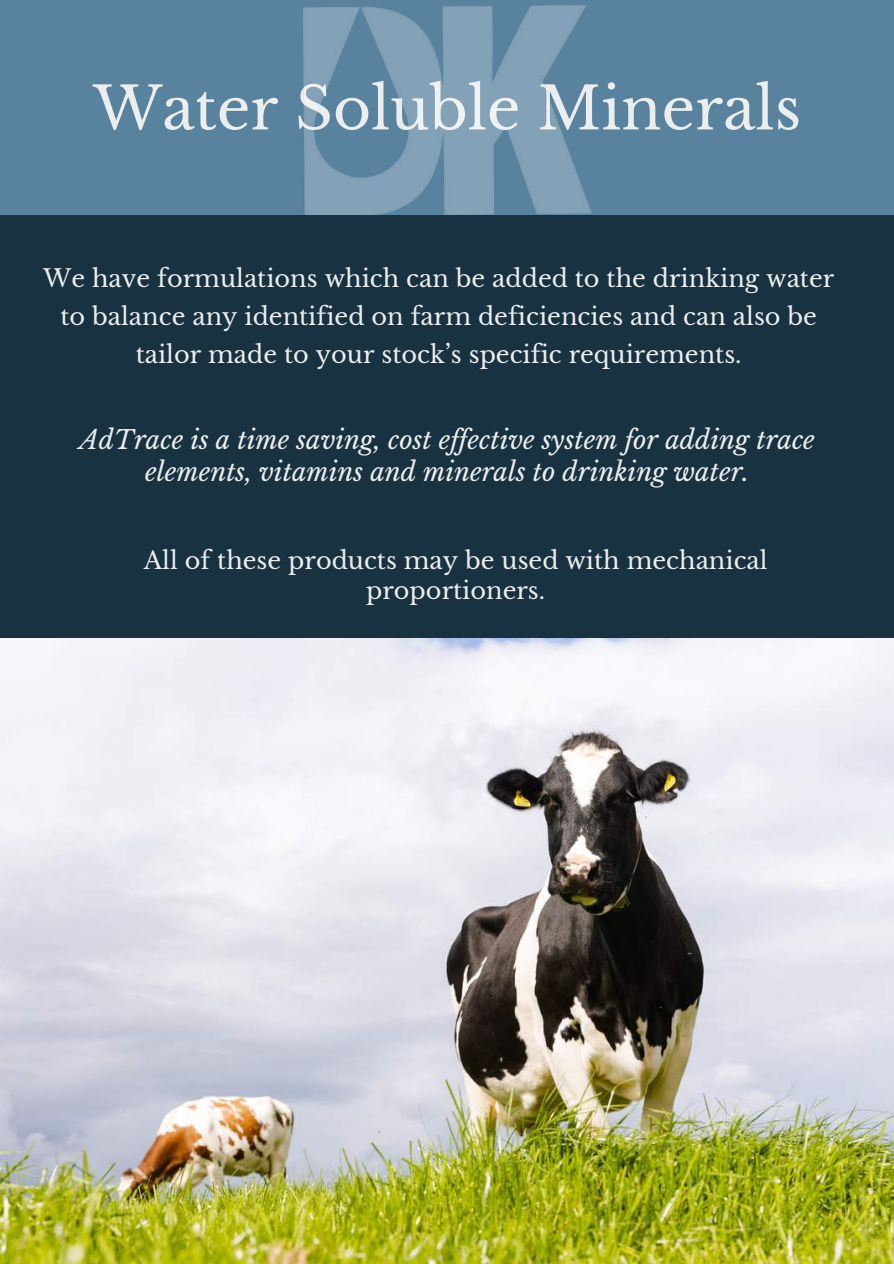
<style>
.page{position:relative;width:894px;height:1264px;background:#fff}
.page>*{position:absolute;margin:0;border:0;box-sizing:border-box;transform-origin:0 0}
.t1{font:58.5px "Libre Baskerville";color:#eceded}
.t2{font:italic 25.5px/32.7px "Libre Baskerville";color:#eceded;text-align:center}
.t3{font:24px/38.2px "Libre Baskerville";color:#eceded;text-align:center}
</style>
<div class="page">
<div style="left:0;top:0;width:893px;height:1263px;background:#183242"></div>
<div style="left:0;top:0;width:893px;height:214px;background:#59829f"></div>
<img style="left:303px;top:5px;width:288px;height:209px">
<img style="left:0;top:638px;width:893px;height:625px">
<h1 class="t1" style="left:93px;top:73px;width:709px">Water Soluble Minerals</h1>
<p class="t3" style="left:43px;top:259px;width:792px">We have formulations which can be added to the drinking water to balance any identified on farm deficiencies and can also be tailor made to your stock’s specific requirements.</p>
<p class="t2" style="left:79px;top:423px;width:736px">AdTrace is a time saving, cost ef ective system for adding trace elements, vitamins and minerals to drinking water.</p>
<p class="t3" style="left:144px;top:545px;width:625px;line-height:30.5px">All of these products may be used with mechanical proportioners.</p>
</div>
